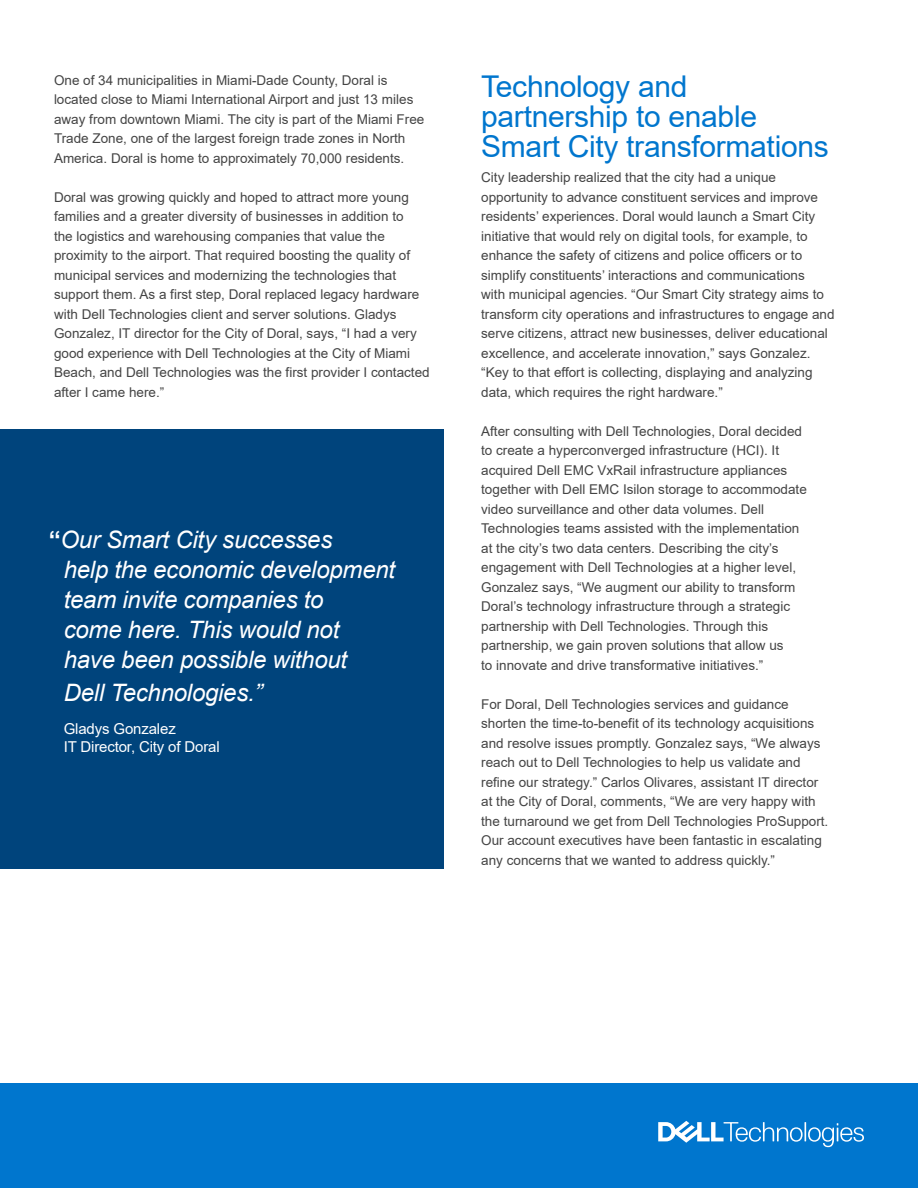
<style>
.page{position:relative;width:918px;height:1188px;background:#fff}
.page>*{position:absolute;margin:0;border:0;box-sizing:border-box;transform-origin:0 0}
.t1{font:30px/30px "Arial";letter-spacing:-.01em;color:#0076ce}
.t2{font:italic 24px/30px "Arial";letter-spacing:-.01em;color:#fff}
.t3{font:15px/18px "Arial";letter-spacing:-.01em;color:#fff}
.t4{font:13.5px/19.5px "Arial";color:#444}
.s1{font-weight:700;font-style:normal}
</style>
<div class="page">
<div style="left:0;top:1083px;width:918px;height:105px;background:#0076ce"></div>
<svg style="left:658px;top:1121px;width:206px;height:26px"></svg>
<div style="left:0;top:429px;width:444px;height:439px;background:#00447c"></div>
<p class="t4" style="left:54px;top:70px;width:372px">One of 34 municipalities in Miami-Dade County, Doral is located close to Miami International Airport and just 13 miles away from downtown Miami. The city is part of the Miami Free Trade Zone, one of the largest foreign trade zones in North America. Doral is home to approximately 70,000 residents.</p>
<p class="t4" style="left:54px;top:187px;width:377px">Doral was growing quickly and hoped to attract more young families and a greater diversity of businesses in addition to<br>the logistics and warehousing companies that value the proximity to the airport. That required boosting the quality of municipal services and modernizing the technologies that support them. As a first step, Doral replaced legacy hardware with Dell Technologies client and server solutions. Gladys Gonzalez, IT director for the City of Doral, says, “I had a very good experience with Dell Technologies at the City of Miami Beach, and Dell Technologies was the first provider I contacted after I came here.”</p>
<h2 class="t2" style="left:64px;top:525px;width:333px;text-indent:-15px"><span class="s1">“</span>Our Smart City successes<br>help the economic development team invite companies to<br>come here. This would not have been possible without</h2>
<h2 class="t2" style="left:64px;top:678px;width:200px">Dell Technologies.”</h2>
<p class="t3" style="left:64px;top:720px;width:158px">Gladys Gonzalez<br>IT Director, City of Doral</p>
<h1 class="t1" style="left:481px;top:71px;width:349px">Technology and partnership to enable<br>Smart City transformations</h1>
<p class="t4" style="left:481px;top:168px;width:355px">City leadership realized that the city had a unique opportunity to advance constituent services and improve residents’ experiences. Doral would launch a Smart City initiative that would rely on digital tools, for example, to enhance the safety of citizens and police officers or to simplify constituents’ interactions and communications<br>with municipal agencies. “Our Smart City strategy aims to transform city operations and infrastructures to engage and serve citizens, attract new businesses, deliver educational excellence, and accelerate innovation,” says Gonzalez. “Key to that effort is collecting, displaying and analyzing data, which requires the right hardware.”</p>
<p class="t4" style="left:481px;top:421px;width:327px">After consulting with Dell Technologies, Doral decided to create a hyperconverged infrastructure (HCI). It acquired Dell EMC VxRail infrastructure appliances together with Dell EMC Isilon storage to accommodate video surveillance and other data volumes. Dell Technologies teams assisted with the implementation at the city’s two data centers. Describing the city’s engagement with Dell Technologies at a higher level, Gonzalez says, “We augment our ability to transform Doral’s technology infrastructure through a strategic partnership with Dell Technologies. Through this partnership, we gain proven solutions that allow us<br>to innovate and drive transformative initiatives.”</p>
<p class="t4" style="left:481px;top:694px;width:349px">For Doral, Dell Technologies services and guidance shorten the time-to-benefit of its technology acquisitions and resolve issues promptly. Gonzalez says, “We always reach out to Dell Technologies to help us validate and refine our strategy.” Carlos Olivares, assistant IT director at the City of Doral, comments, “We are very happy with the turnaround we get from Dell Technologies ProSupport.<br>Our account executives have been fantastic in escalating any concerns that we wanted to address quickly.”</p>
</div>
